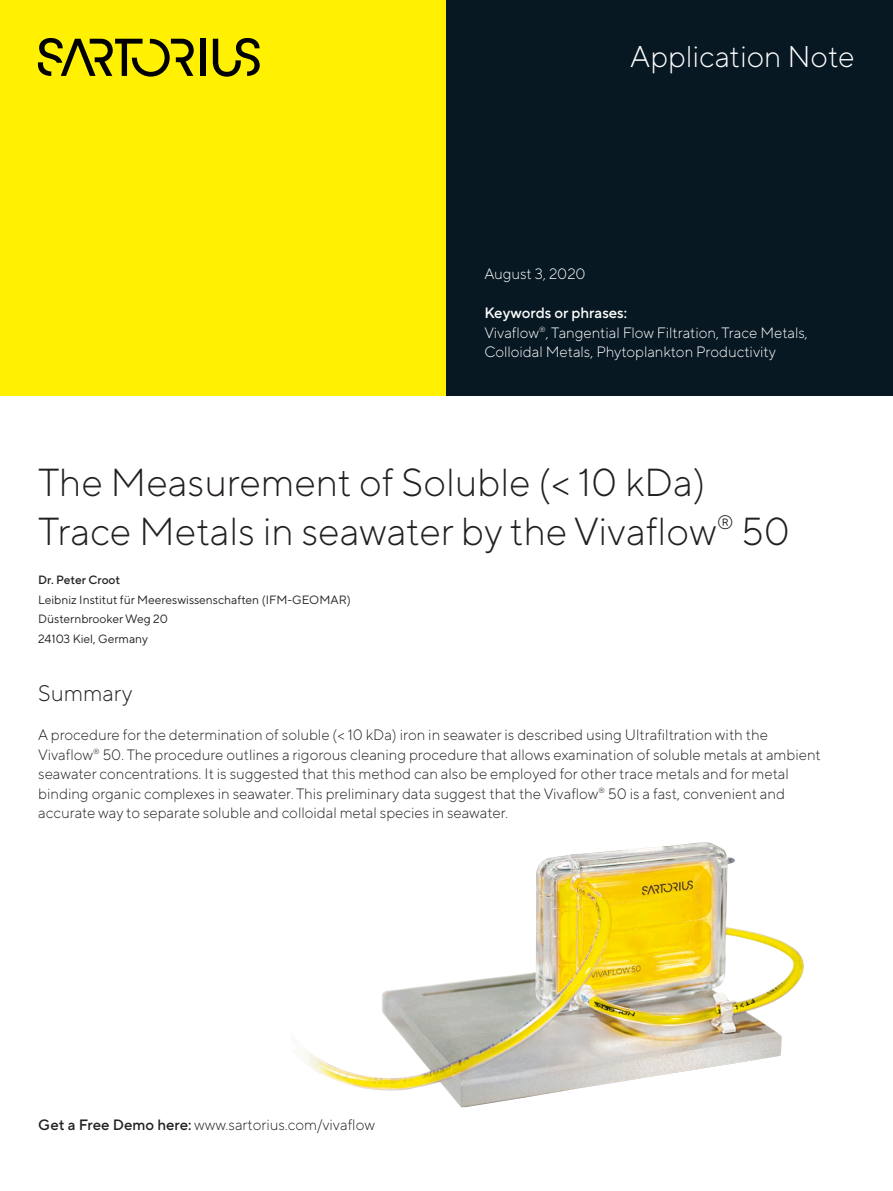
<style>
.page{position:relative;width:893px;height:1191px;background:#fff}
.page>*{position:absolute;margin:0;border:0;box-sizing:border-box;transform-origin:0 0}
.Head_02_black{font:300 39px/48.8px "TT Norms Pro";color:#231f20}
.t1{font:300 30px "TT Norms Pro";color:#fff}
.Head_04_black{font:300 22.5px "TT Norms Pro";color:#231f20}
.Body_Light_black{font:300 15px/19.5px "TT Norms Pro";color:#231f20}
.Body_Light_white{font:300 15px/19.5px "TT Norms Pro";color:#fff}
.Head_05_black{font:300 15px "TT Norms Pro";color:#231f20}
.Head_05_white{font:500 15px "TT Norms Pro";color:#fff}
.Caption_SartoReg_8pt{font:12px "TT Norms Pro";color:#231f20}
.Caption_SartoReg_8pt-2{font:500 12px "TT Norms Pro";color:#231f20}
.s1{font-weight:500}
</style>
<div class="page">
<div style="left:0;top:0;width:446px;height:395px;background:#fff101"></div>
<div style="left:446px;top:0;width:447px;height:395px;background:#071822"></div>
<div style="left:200px;top:39px;width:5px;height:37px;background:#000001"></div>
<svg style="left:213px;top:38px;width:47px;height:39px"></svg>
<svg style="left:38px;top:38px;width:156px;height:39px"></svg>
<img style="left:305px;top:842px;width:499px;height:265px">
<h2 class="t1" style="left:630px;top:35px;width:226px">Application Note</h2>
<p class="Body_Light_white" style="left:484px;top:263px;width:103px">August 3, 2020</p>
<p class="Head_05_white" style="left:484px;top:302px;width:144px">Keywords or phrases:</p>
<p class="Body_Light_white" style="left:484px;top:322px;width:325px">Vivaflow<sup>®</sup>, Tangential Flow Filtration, Trace Metals,<br>Colloidal Metals, Phytoplankton Productivity</p>
<p class="Head_02_black" style="left:38px;top:455px;width:753px">The Measurement of Soluble (&lt; 10 kDa)<br>Trace Metals in seawater by the Vivaflow<sup>®</sup> 50</p>
<p class="Caption_SartoReg_8pt-2" style="left:38px;top:571px;width:84px">Dr. Peter Croot</p>
<p class="Caption_SartoReg_8pt" style="left:38px;top:591px;width:314px">Leibniz Institut für Meereswissenschaften (IFM-GEOMAR)</p>
<p class="Caption_SartoReg_8pt" style="left:38px;top:610px;width:131px">Düsternbrooker Weg 20</p>
<p class="Caption_SartoReg_8pt" style="left:38px;top:630px;width:111px">24103 Kiel, Germany</p>
<p class="Head_04_black" style="left:38px;top:677px;width:96px">Summary</p>
<p class="Body_Light_black" style="left:38px;top:724px;width:784px">A procedure for the determination of soluble (&lt; 10 kDa) iron in seawater is described using Ultrafiltration with the Vivaflow<sup>®</sup> 50. The procedure outlines a rigorous cleaning procedure that allows examination of soluble metals at ambient seawater concentrations. It is suggested that this method can also be employed for other trace metals and for metal binding organic complexes in seawater. This preliminary data suggest that the Vivaflow<sup>®</sup> 50 is a fast, convenient and accurate way to separate soluble and colloidal metal species in seawater.</p>
<p class="Head_05_black" style="left:38px;top:1114px;width:338px"><span class="s1">Get a Free Demo here:</span> www.sartorius.com/vivaflow</p>
</div>
